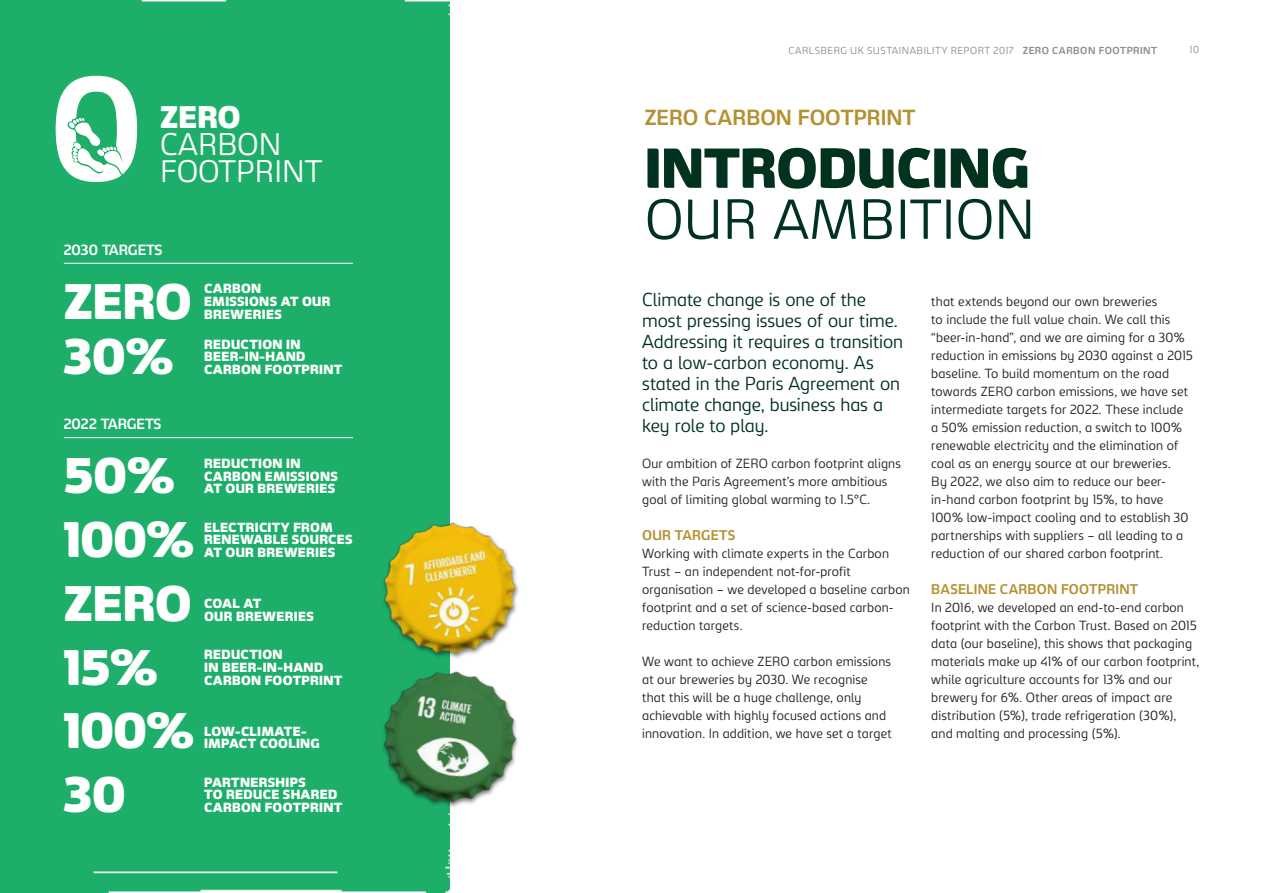
<style>
.page{position:relative;width:1263px;height:893px;background:#fff}
.page>*{position:absolute;margin:0;border:0;box-sizing:border-box;transform-origin:0 0}
.t1{font:900 54px "Carlsberg Sans";color:#00321e}
.t2{font:300 54px "Carlsberg Sans";color:#00321e}
.t3{font:900 48px "Carlsberg Sans";letter-spacing:-.005em;color:#fff}
.t4{font:300 30px/27px "Carlsberg Sans";color:#fff}
.t5{font:900 30px "Carlsberg Sans";color:#fff}
.t6{font:700 21px "Carlsberg Sans";color:#b49132}
.t7{font:300 18px/21px "Carlsberg Sans";letter-spacing:-.005em;color:#00321e}
.t8{font:700 14.25px "Carlsberg Sans";color:#fff}
.t9{font:700 13.5px "Carlsberg Sans";letter-spacing:.015em;color:#b49132}
.t10{font:300 12.75px/18px "Carlsberg Sans";letter-spacing:.01em;color:#231f20}
.t11{font:900 12.75px/12.8px "Carlsberg Sans";letter-spacing:.025em;color:#fff}
.t12{font:300 9.75px "Carlsberg Sans";letter-spacing:.04em;color:#8f8d8e}
.t13{font:300 9.75px "Carlsberg Sans";color:#8d8d8d}
.s1{font-weight:700}
</style>
<div class="page">
<div style="left:0;top:0;width:449px;height:893px;background:#1daf69"></div>
<svg style="left:56px;top:76px;width:81px;height:106px"></svg>
<hr style="left:64px;top:437px;width:289px;height:1px;background:#fff">
<hr style="left:64px;top:263px;width:289px;height:1px;background:#fff">
<img style="left:348px;top:486px;width:171px;height:148px">
<img style="left:348px;top:634px;width:170px;height:208px">
<h3 class="t5" style="left:160px;top:100px;width:82px">ZERO</h3>
<h3 class="t4" style="left:160px;top:131px;width:164px">CARBON<br>FOOTPRINT</h3>
<p class="t8" style="left:64px;top:242px;width:100px">2030 TARGETS</p>
<h2 class="t3" style="left:64px;top:274px;width:130px">ZERO</h2>
<h2 class="t3" style="left:64px;top:329px;width:111px">30%</h2>
<p class="t11" style="left:204px;top:283px;width:128px">CARBON<br>EMISSIONS AT OUR</p>
<p class="t11" style="left:204px;top:308px;width:79px">BREWERIES</p>
<p class="t11" style="left:204px;top:338px;width:103px">REDUCTION IN<br>BEER-IN-HAND</p>
<p class="t11" style="left:204px;top:363px;width:140px">CARBON FOOTPRINT</p>
<p class="t8" style="left:64px;top:416px;width:99px">2022 TARGETS</p>
<h2 class="t3" style="left:64px;top:448px;width:113px">50%</h2>
<h2 class="t3" style="left:64px;top:512px;width:132px">100%</h2>
<p class="t11" style="left:204px;top:457px;width:135px">REDUCTION IN<br>CARBON EMISSIONS</p>
<p class="t11" style="left:204px;top:482px;width:133px">AT OUR BREWERIES</p>
<p class="t11" style="left:204px;top:521px;width:150px">ELECTRICITY FROM<br>RENEWABLE SOURCES</p>
<p class="t11" style="left:204px;top:546px;width:133px">AT OUR BREWERIES</p>
<h2 class="t3" style="left:64px;top:576px;width:130px">ZERO</h2>
<h2 class="t3" style="left:64px;top:639px;width:96px">15%</h2>
<h2 class="t3" style="left:64px;top:703px;width:132px">100%</h2>
<h2 class="t3" style="left:64px;top:767px;width:63px">30</h2>
<p class="t11" style="left:204px;top:597px;width:59px">COAL AT</p>
<p class="t11" style="left:204px;top:610px;width:111px">OUR BREWERIES</p>
<p class="t11" style="left:204px;top:648px;width:121px">REDUCTION<br>IN BEER-IN-HAND</p>
<p class="t11" style="left:204px;top:674px;width:140px">CARBON FOOTPRINT</p>
<p class="t11" style="left:204px;top:725px;width:104px">LOW-CLIMATE-</p>
<p class="t11" style="left:204px;top:738px;width:117px">IMPACT COOLING</p>
<p class="t11" style="left:204px;top:776px;width:135px">PARTNERSHIPS<br>TO REDUCE SHARED</p>
<p class="t11" style="left:204px;top:801px;width:140px">CARBON FOOTPRINT</p>
<p class="t12" style="left:788px;top:45px;width:370px">CARLSBERG UK SUSTAINABILITY REPORT 2017 <span class="s1">ZERO CARBON FOOTPRINT</span></p>
<p class="t13" style="left:1189px;top:44px;width:11px">10</p>
<h3 class="t6" style="left:645px;top:106px;width:272px">ZERO CARBON FOOTPRINT</h3>
<h1 class="t1" style="left:645px;top:137px;width:386px">INTRODUCING</h1>
<h1 class="t2" style="left:645px;top:189px;width:392px">OUR AMBITION</h1>
<h3 class="t7" style="left:642px;top:289px;width:263px">Climate change is one of the most pressing issues of our time.<br>Addressing it requires a transition to a low-carbon economy. As stated in the Paris Agreement on climate change, business has a key role to play.</h3>
<p class="t10" style="left:642px;top:455px;width:260px">Our ambition of ZERO carbon footprint aligns with the Paris Agreement’s more ambitious goal of limiting global warming to 1.5°C.</p>
<p class="t9" style="left:642px;top:527px;width:95px">OUR TARGETS</p>
<p class="t10" style="left:642px;top:545px;width:269px">Working with climate experts in the Carbon Trust – an independent not-for-profit organisation – we developed a baseline carbon footprint and a set of science-based carbon&shy;reduction targets.</p>
<p class="t10" style="left:642px;top:653px;width:251px">We want to achieve ZERO carbon emissions at our breweries by 2030. We recognise that this will be a huge challenge, only achievable with highly focused actions and innovation. In addition, we have set a target</p>
<p class="t10" style="left:931px;top:293px;width:263px">that extends beyond our own breweries<br>to include the full value chain. We call this “beer-in-hand”, and we are aiming for a 30% reduction in emissions by 2030 against a 2015 baseline. To build momentum on the road towards ZERO carbon emissions, we have set intermediate targets for 2022. These include a 50% emission reduction, a switch to 100% renewable electricity and the elimination of coal as an energy source at our breweries.<br>By 2022, we also aim to reduce our beer&shy;in-hand carbon footprint by 15%, to have 100% low-impact cooling and to establish 30 partnerships with suppliers – all leading to a reduction of our shared carbon footprint.</p>
<p class="t9" style="left:931px;top:581px;width:208px">BASELINE CARBON FOOTPRINT</p>
<p class="t10" style="left:931px;top:599px;width:269px">In 2016, we developed an end-to-end carbon footprint with the Carbon Trust. Based on 2015 data (our baseline), this shows that packaging materials make up 41% of our carbon footprint, while agriculture accounts for 13% and our brewery for 6%. Other areas of impact are distribution (5%), trade refrigeration (30%), and malting and processing (5%).</p>
</div>
